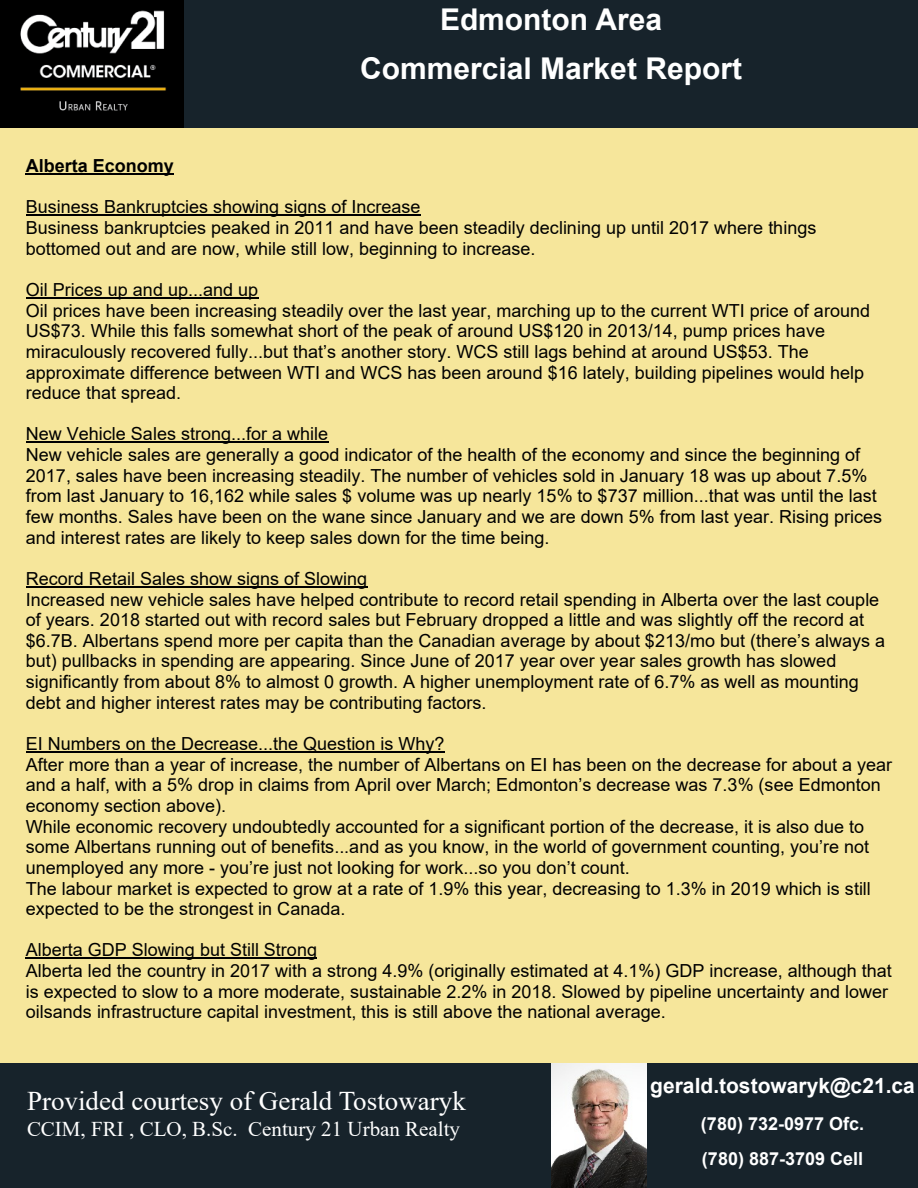
<style>
.page{position:relative;width:918px;height:1188px;background:#f6e69b}
.page>*{position:absolute;margin:0;border:0;box-sizing:border-box;transform-origin:0 0}
.t1{font:700 30px/49.3px "Arial";color:#fff;text-align:center}
.t2{font:27px "Times New Roman";color:#fff}
.t3{font:21px "Times New Roman";color:#fff}
.t4{font:700 21px "Arial";color:#fff}
.t5{font:18px/20.7px "Arial";color:#000}
.t6{font:700 18px/35.7px "Arial";color:#fff}
.t7{font:700 18px "Arial";color:#000}
</style>
<div class="page">
<img style="left:0;top:0;width:184px;height:128px">
<div style="left:184px;top:0;width:734px;height:128px;background:#17232b"></div>
<div style="left:0;top:1063px;width:551px;height:125px;background:#17232b"></div>
<img style="left:551px;top:1063px;width:96px;height:125px">
<div style="left:647px;top:1063px;width:271px;height:125px;background:#17232b"></div>
<hr style="left:26px;top:173px;width:148px;height:2px;background:#000">
<hr style="left:26px;top:215px;width:395px;height:1px;background:#000">
<hr style="left:26px;top:297px;width:232px;height:2px;background:#000">
<hr style="left:26px;top:442px;width:302px;height:1px;background:#000">
<hr style="left:26px;top:586px;width:341px;height:1px;background:#000">
<hr style="left:26px;top:751px;width:418px;height:2px;background:#000">
<hr style="left:26px;top:958px;width:291px;height:1px;background:#000">
<h1 class="t1" style="left:360px;top:-2px;width:383px">Edmonton Area<br>Commercial Market Report</h1>
<p class="t7" style="left:26px;top:159px;width:150px">Alberta Economy</p>
<p class="t5" style="left:26px;top:198px;width:792px">Business Bankruptcies showing signs of Increase<br>Business bankruptcies peaked in 2011 and have been steadily declining up until 2017 where things bottomed out and are now, while still low, beginning to increase.</p>
<p class="t5" style="left:26px;top:281px;width:846px">Oil Prices up and up...and up<br>Oil prices have been increasing steadily over the last year, marching up to the current WTI price of around US$73. While this falls somewhat short of the peak of around US$120 in 2013/14, pump prices have miraculously recovered fully...but that’s another story. WCS still lags behind at around US$53. The approximate difference between WTI and WCS has been around $16 lately, building pipelines would help reduce that spread.</p>
<p class="t5" style="left:26px;top:425px;width:858px">New Vehicle Sales strong...for a while<br>New vehicle sales are generally a good indicator of the health of the economy and since the beginning of 2017, sales have been increasing steadily. The number of vehicles sold in January 18 was up about 7.5% from last January to 16,162 while sales $ volume was up nearly 15% to $737 million...that was until the last few months. Sales have been on the wane since January and we are down 5% from last year. Rising prices and interest rates are likely to keep sales down for the time being.</p>
<p class="t5" style="left:26px;top:570px;width:861px">Record Retail Sales show signs of Slowing<br>Increased new vehicle sales have helped contribute to record retail spending in Alberta over the last couple of years. 2018 started out with record sales but February dropped a little and was slightly off the record at $6.7B. Albertans spend more per capita than the Canadian average by about $213/mo but (there’s always a but) pullbacks in spending are appearing. Since June of 2017 year over year sales growth has slowed significantly from about 8% to almost 0 growth. A higher unemployment rate of 6.7% as well as mounting debt and higher interest rates may be contributing factors.</p>
<p class="t5" style="left:26px;top:735px;width:868px">EI Numbers on the Decrease...the Question is Why?<br>After more than a year of increase, the number of Albertans on EI has been on the decrease for about a year and a half, with a 5% drop in claims from April over March; Edmonton’s decrease was 7.3% (see Edmonton economy section above).<br>While economic recovery undoubtedly accounted for a significant portion of the decrease, it is also due to some Albertans running out of benefits...and as you know, in the world of government counting, you’re not unemployed any more - you’re just not looking for work...so you don’t count.<br>The labour market is expected to grow at a rate of 1.9% this year, decreasing to 1.3% in 2019 which is still expected to be the strongest in Canada.</p>
<p class="t5" style="left:26px;top:941px;width:868px">Alberta GDP Slowing but Still Strong<br>Alberta led the country in 2017 with a strong 4.9% (originally estimated at 4.1%) GDP increase, although that is expected to slow to a more moderate, sustainable 2.2% in 2018. Slowed by pipeline uncertainty and lower oilsands infrastructure capital investment, this is still above the national average.</p>
<h2 class="t2" style="left:27px;top:1091px;width:440px">Provided courtesy of Gerald Tostowaryk</h2>
<p class="t3" style="left:27px;top:1121px;width:435px">CCIM, FRI , CLO, B.Sc. Century 21 Urban Realty</p>
<p class="t4" style="left:650px;top:1078px;width:266px">gerald.tostowaryk@c21.ca</p>
<p class="t6" style="left:701px;top:1107px;width:165px">(780) 732-0977 Ofc. (780) 887-3709 Cell</p>
</div>
